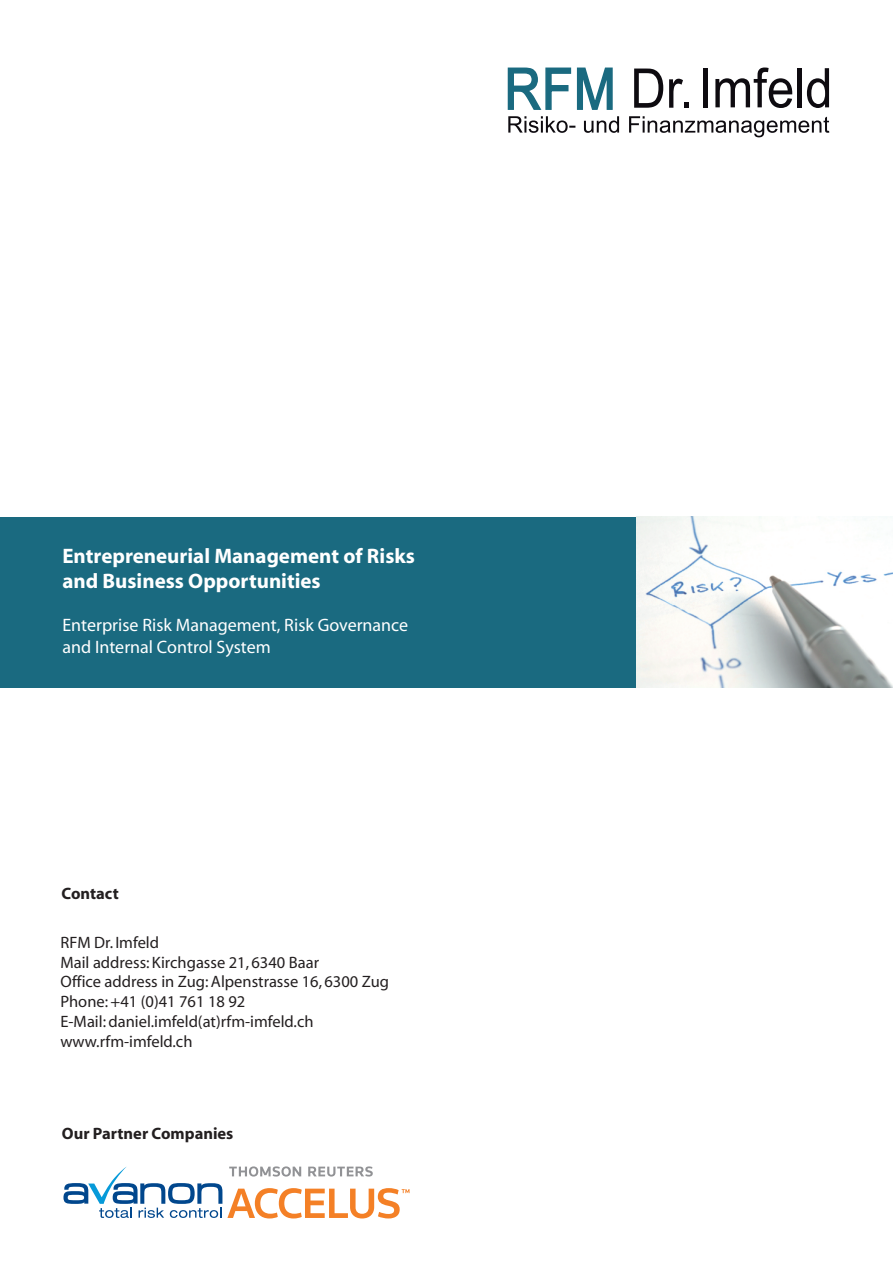
<style>
.page{position:relative;width:893px;height:1263px;background:#fff}
.page>*{position:absolute;margin:0;border:0;box-sizing:border-box;transform-origin:0 0}
.t1{font:700 21px/25.2px "Myriad";color:#fff}
.t2{font:18px/21.6px "Myriad";color:#fff}
.t3{font:16.5px/19.8px "Myriad";color:#231f20}
.t4{font:700 16.5px "Myriad";color:#231f20}
</style>
<div class="page">
<svg style="left:507px;top:67px;width:322px;height:70px"></svg>
<div style="left:0;top:517px;width:893px;height:170px;background:#1a6a80"></div>
<img style="left:636px;top:517px;width:257px;height:170px">
<svg style="left:63px;top:1166px;width:346px;height:52px"></svg>
<p class="t1" style="left:62px;top:544px;width:354px">Entrepreneurial Management of Risks and Business Opportunities</p>
<p class="t2" style="left:62px;top:615px;width:347px">Enterprise Risk Management, Risk Governance and Internal Control System</p>
<p class="t4" style="left:62px;top:885px;width:59px">Contact</p>
<p class="t3" style="left:60px;top:933px;width:330px">RFM Dr. Imfeld<br>Mail address: Kirchgasse 21, 6340 Baar<br>Office address in Zug: Alpenstrasse 16, 6300 Zug<br>Phone: +41 (0)41 761 18 92<br>E-Mail: daniel.imfeld(at)rfm-imfeld.ch www.rfm-imfeld.ch</p>
<p class="t4" style="left:62px;top:1125px;width:173px">Our Partner Companies</p>
</div>
